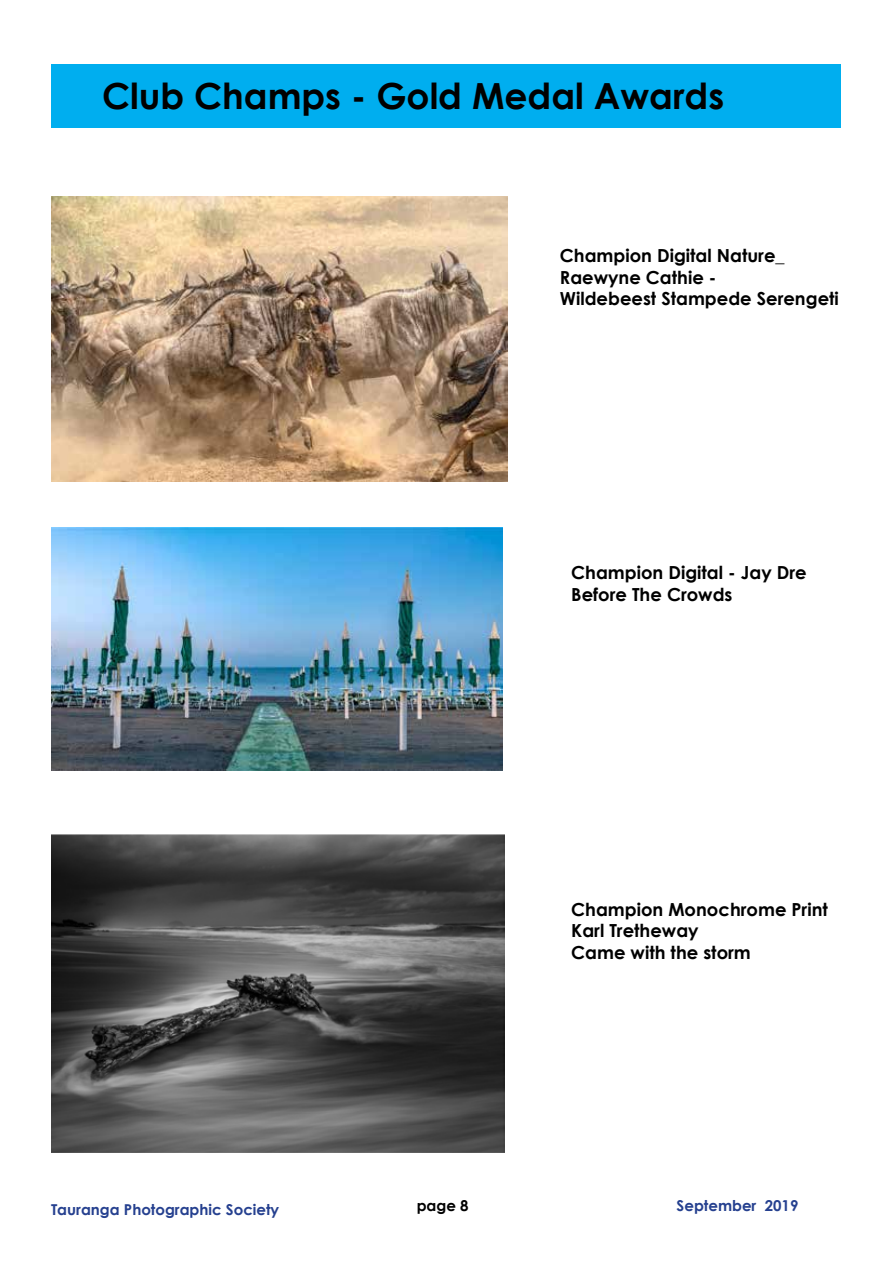
<style>
.page{position:relative;width:893px;height:1263px;background:#fff}
.page>*{position:absolute;margin:0;border:0;box-sizing:border-box;transform-origin:0 0}
.t1{font:700 36px "Century Gothic";color:#000}
.t2{font:700 18px/21.6px "Century Gothic";color:#000}
.t3{font:700 15px "Century Gothic";color:#25408f}
.t4{font:700 15px "Century Gothic";color:#000}
</style>
<div class="page">
<div style="left:52px;top:65px;width:789px;height:63px;background:#00aeef"></div>
<img style="left:52px;top:196px;width:455px;height:285px">
<img style="left:52px;top:527px;width:450px;height:243px">
<img style="left:52px;top:834px;width:452px;height:318px">
<h1 class="t1" style="left:102px;top:68px;width:624px">Club Champs - Gold Medal Awards</h1>
<p class="t2" style="left:560px;top:244px;width:281px">Champion Digital Nature_<br>Raewyne Cathie -<br>Wildebeest Stampede Serengeti</p>
<p class="t2" style="left:571px;top:561px;width:237px">Champion Digital - Jay Dre<br>Before The Crowds</p>
<p class="t2" style="left:571px;top:897px;width:258px">Champion Monochrome Print<br>Karl Tretheway<br>Came with the storm</p>
<p class="t3" style="left:51px;top:1198px;width:230px">Tauranga Photographic Society</p>
<p class="t4" style="left:417px;top:1194px;width:53px">page 8</p>
<p class="t3" style="left:677px;top:1194px;width:123px">September 2019</p>
</div>
